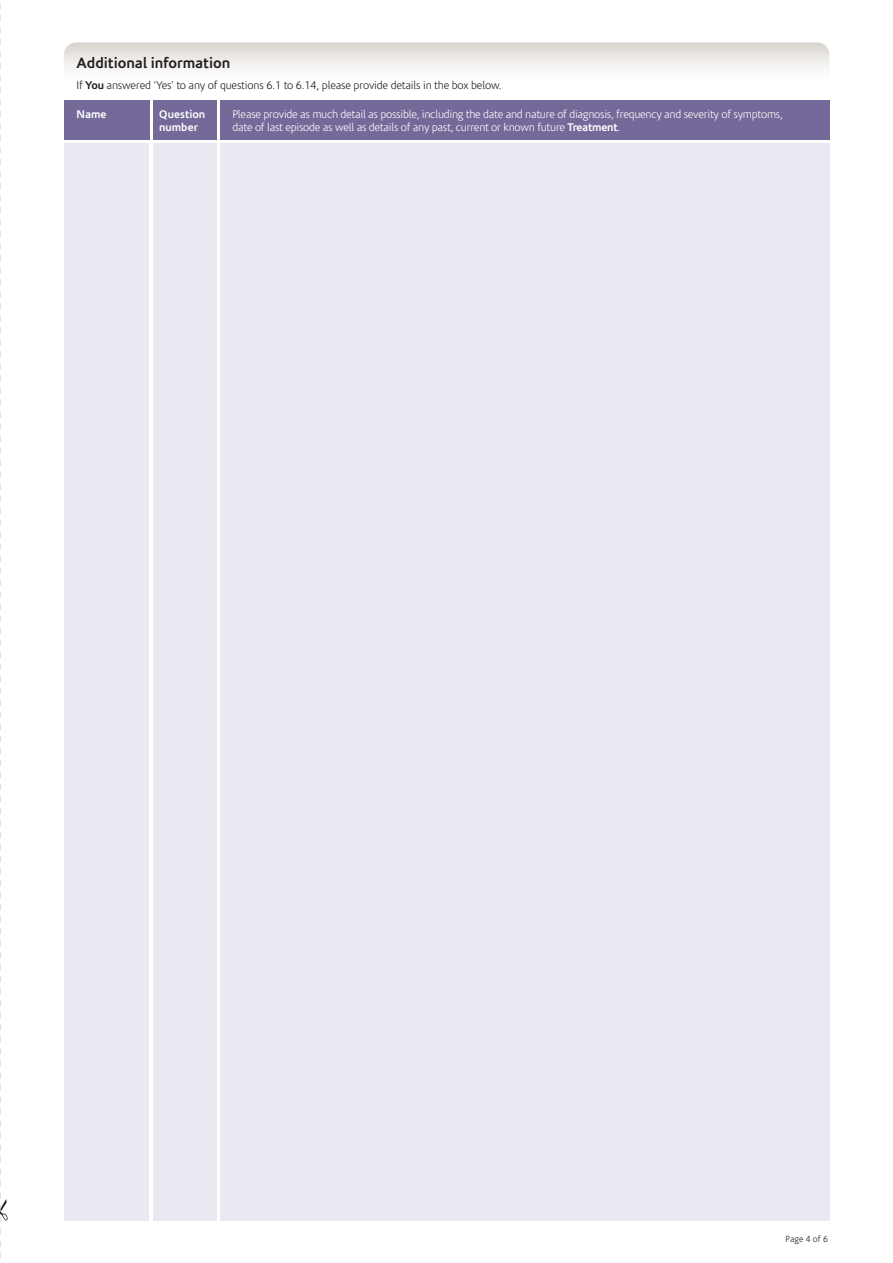
<style>
.page{position:relative;width:893px;height:1263px;background:#fff}
.page>*{position:absolute;margin:0;border:0;box-sizing:border-box;transform-origin:0 0}
.t1{font:700 15px "Corisande";color:#231f20}
.t2{font:300 11.25px "Corisande";letter-spacing:-.02em;color:#fff}
.t3{font:300 11.25px "Corisande";letter-spacing:-.015em;color:#231f20}
.t4{font:700 11.25px "Corisande";color:#fff}
.t5{font:300 9px "Corisande";color:#231f20}
.s1{font-weight:700}
</style>
<div class="page">
<svg style="left:64px;top:43px;width:766px;height:25px"></svg>
<div style="left:153px;top:100px;width:63px;height:40px;background:#746999"></div>
<div style="left:64px;top:100px;width:85px;height:40px;background:#746999"></div>
<div style="left:153px;top:143px;width:63px;height:1077px;background:#eae9f1"></div>
<div style="left:64px;top:143px;width:85px;height:1077px;background:#eae9f1"></div>
<div style="left:220px;top:143px;width:609px;height:1077px;background:#eae9f1"></div>
<div style="left:220px;top:100px;width:609px;height:40px;background:#746999"></div>
<svg style="left:0;top:3px;width:8px;height:1256px"></svg>
<p class="t1" style="left:77px;top:54px;width:155px">Additional information</p>
<p class="t3" style="left:77px;top:79px;width:426px">If <span class="s1">You</span> answered ‘Yes’ to any of questions 6.1 to 6.14, please provide details in the box below.</p>
<p class="t4" style="left:159px;top:107px;width:48px">Question</p>
<p class="t4" style="left:159px;top:121px;width:40px">number</p>
<p class="t2" style="left:232px;top:108px;width:552px">Please provide as much detail as possible, including the date and nature of diagnosis, frequency and severity of symptoms,</p>
<p class="t2" style="left:232px;top:121px;width:389px">date of last episode as well as details of any past, current or known future <span class="s1">Treatment</span>.</p>
<p class="t4" style="left:77px;top:107px;width:31px">Name</p>
<p class="t5" style="left:785px;top:1234px;width:44px">Page 4 of 6</p>
</div>
